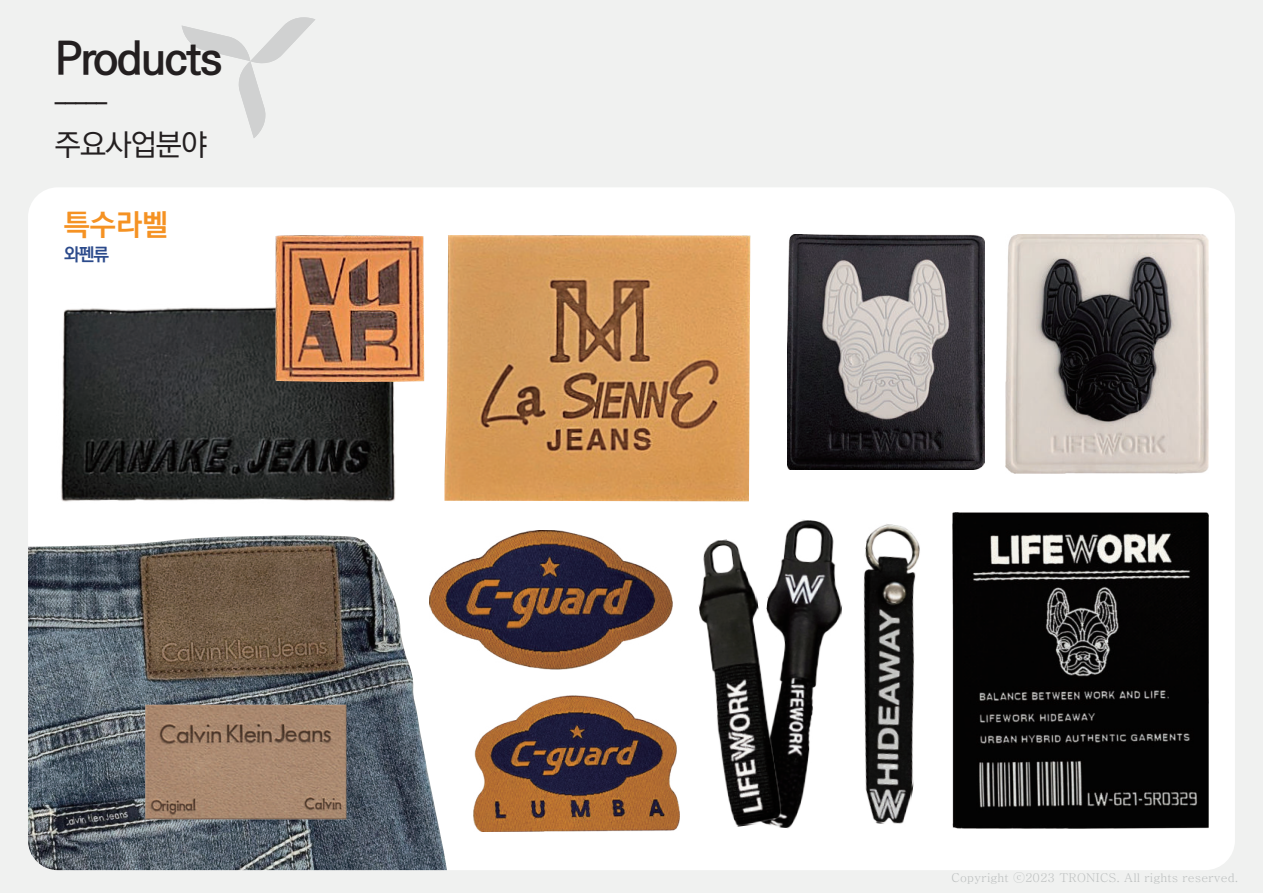
<style>
.page{position:relative;width:1263px;height:893px;background:#f0f1f0}
.page>*{position:absolute;margin:0;border:0;box-sizing:border-box;transform-origin:0 0}
.t1{font:700 45px "Ko Pub World Dotum";letter-spacing:-.03em;color:#231f20}
.t2{font:500 30px "Ko Pub World Dotum";letter-spacing:-.03em;color:#231f20}
.t3{font:700 30px "Ko Pub World Dotum";color:#f59223}
.t4{font:700 22.5px "Ko Pub World Dotum";color:#231f20}
.t5{font:700 18px "Ko Pub World Dotum";color:#2b4a8b}
.t6{font:500 12px "Adobe Myungjo Std";color:#bbbebe}
</style>
<div class="page">
<div style="left:28px;top:187px;width:1207px;height:683px;background:#fff;border-radius:30px"></div>
<img style="left:952px;top:512px;width:256px;height:316px">
<img style="left:1005px;top:234px;width:203px;height:239px">
<img style="left:787px;top:234px;width:197px;height:235px">
<img style="left:473px;top:695px;width:206px;height:137px">
<img style="left:447px;top:530px;width:225px;height:140px">
<img style="left:785px;top:520px;width:43px;height:309px">
<img style="left:828px;top:524px;width:92px;height:300px">
<img style="left:28px;top:535px;width:419px;height:335px">
<img style="left:145px;top:705px;width:201px;height:115px">
<img style="left:61px;top:307px;width:364px;height:195px">
<img style="left:698px;top:539px;width:87px;height:289px">
<img style="left:444px;top:235px;width:306px;height:266px">
<img style="left:275px;top:235px;width:149px;height:148px">
<svg style="left:182px;top:17px;width:133px;height:121px"></svg>
<h1 class="t1" style="left:55px;top:26px;width:170px">Products</h1>
<h3 class="t4" style="left:55px;top:83px;width:54px">_____</h3>
<h2 class="t2" style="left:55px;top:123px;width:154px">주요사업분야</h2>
<h2 class="t3" style="left:64px;top:203px;width:106px">특수라벨</h2>
<h3 class="t5" style="left:64px;top:241px;width:47px">와펜류</h3>
<p class="t6" style="left:951px;top:871px;width:288px">Copyright ⓒ2023 TRONICS. All rights reserved.</p>
</div>
